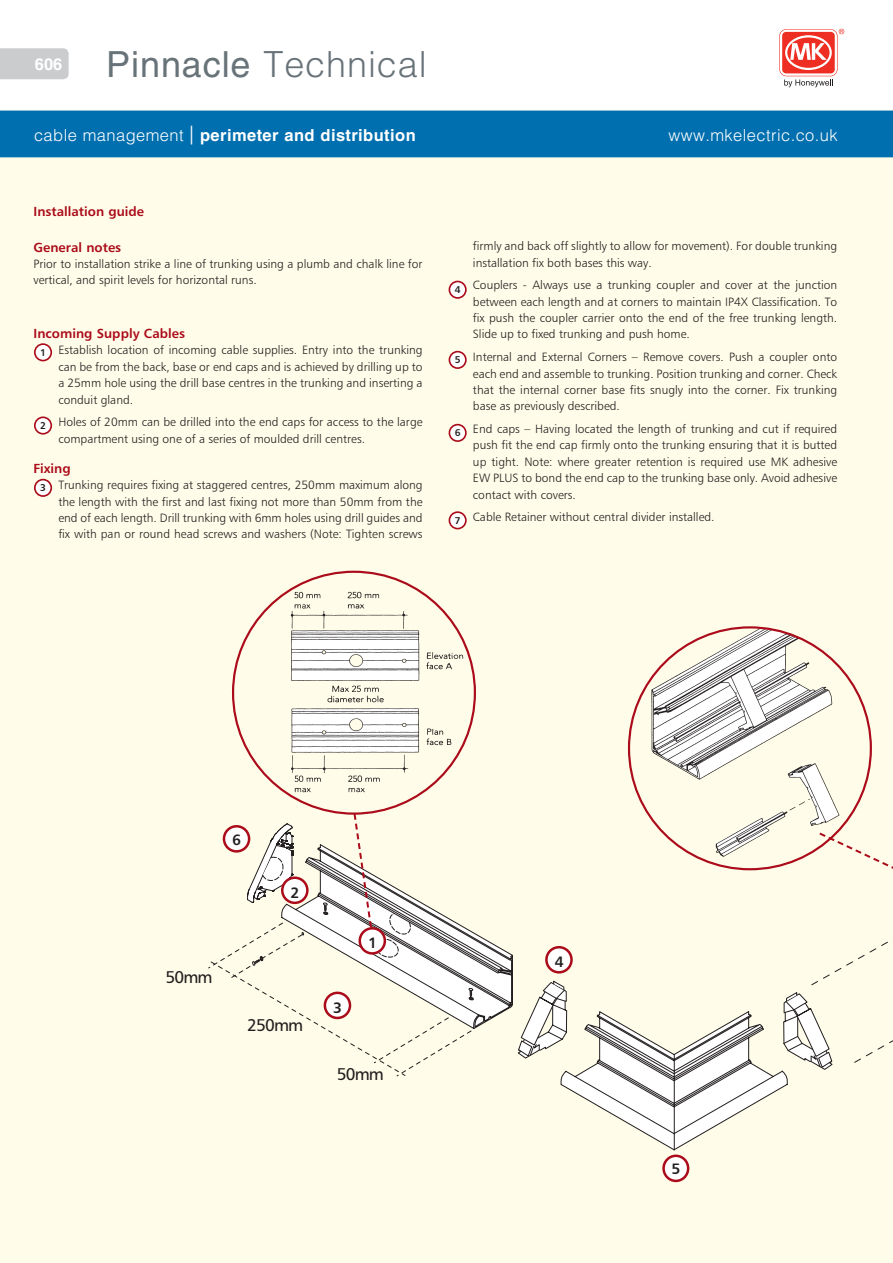
<style>
.page{position:relative;width:893px;height:1263px;background:#fff}
.page>*{position:absolute;margin:0;border:0;box-sizing:border-box;transform-origin:0 0}
.t1{font:300 36px "Helvetica LT Std";letter-spacing:.025em;color:#687379}
.t2{font:17.1px "Humanist 777 BT Roman B";letter-spacing:-.05em;color:#231f20}
.t3{font:700 16.5px "Helvetica LT Std";letter-spacing:.025em;color:#fff}
.t4{font:300 16.5px "Helvetica LT Std";letter-spacing:.025em;color:#fff}
._2003Pocket_TECH_tab{font:15px "Humanist 777 BT Bold B";color:#231f20}
._2003Pocket_TECH_red{font:13.2px "Humanist 777 BT Bold B";color:#ab0b1a}
._2003Pocket_TECH_lis{font:12px/16.5px "Humanist 777 BT Light B";color:#231f20;text-align:justify}
._2003Pocket_TECH_bod{font:12px/16.5px "Humanist 777 BT Light B";color:#231f20}
._2003Pocket_TECH_tab-2{font:9.9px "Humanist 777 BT Bold B";color:#231f20}
.s1{font-weight:400}
.s2{font-weight:300}
.s3{font-weight:400;font-size:24.75px}
</style>
<div class="page">
<div style="left:0;top:111px;width:893px;height:1152px;background:#fffde9"></div>
<div style="left:0;top:111px;width:893px;height:46px;background:#006faf"></div>
<svg style="left:0;top:48px;width:69px;height:32px;background:#cdcecf"></svg>
<svg style="left:779px;top:29px;width:65px;height:58px"></svg>
<div style="left:35px;top:344px;width:16px;height:17px;background:#fff;border-radius:50%"></div>
<div style="left:34px;top:343px;width:18px;height:18px;border:2px solid #ab0b1a;border-radius:50%"></div>
<div style="left:35px;top:417px;width:16px;height:17px;background:#fff;border-radius:50%"></div>
<div style="left:34px;top:416px;width:18px;height:19px;border:2px solid #ab0b1a;border-radius:50%"></div>
<div style="left:35px;top:480px;width:16px;height:16px;background:#fff;border-radius:50%"></div>
<div style="left:34px;top:479px;width:18px;height:18px;border:2px solid #ab0b1a;border-radius:50%"></div>
<div style="left:449px;top:281px;width:17px;height:17px;background:#fff;border-radius:50%"></div>
<div style="left:449px;top:281px;width:18px;height:18px;border:2px solid #ab0b1a;border-radius:50%"></div>
<div style="left:449px;top:352px;width:17px;height:16px;background:#fff;border-radius:50%"></div>
<div style="left:449px;top:351px;width:18px;height:18px;border:2px solid #ab0b1a;border-radius:50%"></div>
<div style="left:449px;top:425px;width:17px;height:16px;background:#fff;border-radius:50%"></div>
<div style="left:449px;top:424px;width:18px;height:18px;border:2px solid #ab0b1a;border-radius:50%"></div>
<div style="left:449px;top:512px;width:17px;height:17px;background:#fff;border-radius:50%"></div>
<div style="left:449px;top:511px;width:18px;height:18px;border:2px solid #ab0b1a;border-radius:50%"></div>
<img style="left:289px;top:589px;width:168px;height:38px">
<div style="left:664px;top:1156px;width:24px;height:25px;background:#fff;border-radius:50%"></div>
<div style="left:662px;top:1154px;width:27px;height:28px;border:3px solid #ab0b1a;border-radius:50%"></div>
<svg style="left:208px;top:627px;width:685px;height:524px"></svg>
<h1 class="t1" style="left:35px;top:42px;width:393px"><sup>606</sup> <span class="s1">Pinnacle</span> Technical</h1>
<h3 class="t3" style="left:34px;top:125px;width:383px"><span class="s2">cable management</span> <span class="s3">|</span> perimeter and distribution</h3>
<h3 class="t4" style="left:668px;top:124px;width:171px">www.mkelectric.co.uk</h3>
<p class="_2003Pocket_TECH_red" style="left:34px;top:203px;width:112px">Installation guide</p>
<p class="_2003Pocket_TECH_red" style="left:34px;top:239px;width:89px">General notes</p>
<p class="_2003Pocket_TECH_bod" style="left:34px;top:255px;width:391px">Prior to installation strike a line of trunking using a plumb and chalk line for vertical, and spirit levels for horizontal runs.</p>
<p class="_2003Pocket_TECH_red" style="left:34px;top:325px;width:153px">Incoming Supply Cables</p>
<p class="_2003Pocket_TECH_lis" style="left:58px;top:342px;width:366px">Establish location of incoming cable supplies. Entry into the trunking can be from the back, base or end caps and is achieved by drilling up to a 25mm hole using the drill base centres in the trunking and inserting a conduit gland.</p>
<p class="_2003Pocket_TECH_lis" style="left:58px;top:414px;width:366px">Holes of 20mm can be drilled into the end caps for access to the large compartment using one of a series of moulded drill centres.</p>
<p class="_2003Pocket_TECH_red" style="left:34px;top:460px;width:39px">Fixing</p>
<p class="_2003Pocket_TECH_lis" style="left:58px;top:477px;width:366px">Trunking requires fixing at staggered centres, 250mm maximum along the length with the first and last fixing not more than 50mm from the end of each length. Drill trunking with 6mm holes using drill guides and fix with pan or round head screws and washers (Note: Tighten screws</p>
<p class="_2003Pocket_TECH_tab-2" style="left:40px;top:346px;width:7px">1</p>
<p class="_2003Pocket_TECH_tab-2" style="left:40px;top:419px;width:7px">2</p>
<p class="_2003Pocket_TECH_tab-2" style="left:40px;top:481px;width:7px">3</p>
<p class="_2003Pocket_TECH_tab-2" style="left:455px;top:283px;width:7px">4</p>
<p class="_2003Pocket_TECH_tab-2" style="left:455px;top:353px;width:7px">5</p>
<p class="_2003Pocket_TECH_tab-2" style="left:455px;top:426px;width:7px">6</p>
<p class="_2003Pocket_TECH_tab-2" style="left:455px;top:514px;width:7px">7</p>
<p class="_2003Pocket_TECH_lis" style="left:473px;top:237px;width:366px">firmly and back off slightly to allow for movement). For double trunking installation fix both bases this way.</p>
<p class="_2003Pocket_TECH_lis" style="left:473px;top:277px;width:366px">Couplers - Always use a trunking coupler and cover at the junction between each length and at corners to maintain IP4X Classification. To fix push the coupler carrier onto the end of the free trunking length.<br>Slide up to fixed trunking and push home.</p>
<p class="_2003Pocket_TECH_lis" style="left:473px;top:349px;width:366px">Internal and External Corners – Remove covers. Push a coupler onto each end and assemble to trunking. Position trunking and corner. Check that the internal corner base fits snugly into the corner. Fix trunking base as previously described.</p>
<p class="_2003Pocket_TECH_lis" style="left:473px;top:420px;width:366px">End caps – Having located the length of trunking and cut if required push fit the end cap firmly onto the trunking ensuring that it is butted up tight. Note: where greater retention is required use MK adhesive EW PLUS to bond the end cap to the trunking base only. Avoid adhesive contact with covers.</p>
<p class="_2003Pocket_TECH_lis" style="left:473px;top:509px;width:243px">Cable Retainer without central divider installed.</p>
<p class="_2003Pocket_TECH_tab" style="left:232px;top:830px;width:10px">6</p>
<p class="_2003Pocket_TECH_tab" style="left:290px;top:883px;width:10px">2</p>
<p class="t2" style="left:165px;top:966px;width:49px">50mm</p>
<p class="t2" style="left:247px;top:1014px;width:58px">250mm</p>
<p class="_2003Pocket_TECH_tab" style="left:333px;top:998px;width:10px">3</p>
<p class="_2003Pocket_TECH_tab" style="left:368px;top:933px;width:10px">1</p>
<p class="t2" style="left:337px;top:1063px;width:49px">50mm</p>
<p class="_2003Pocket_TECH_tab" style="left:555px;top:952px;width:10px">4</p>
<p class="_2003Pocket_TECH_tab" style="left:672px;top:1159px;width:10px">5</p>
</div>
